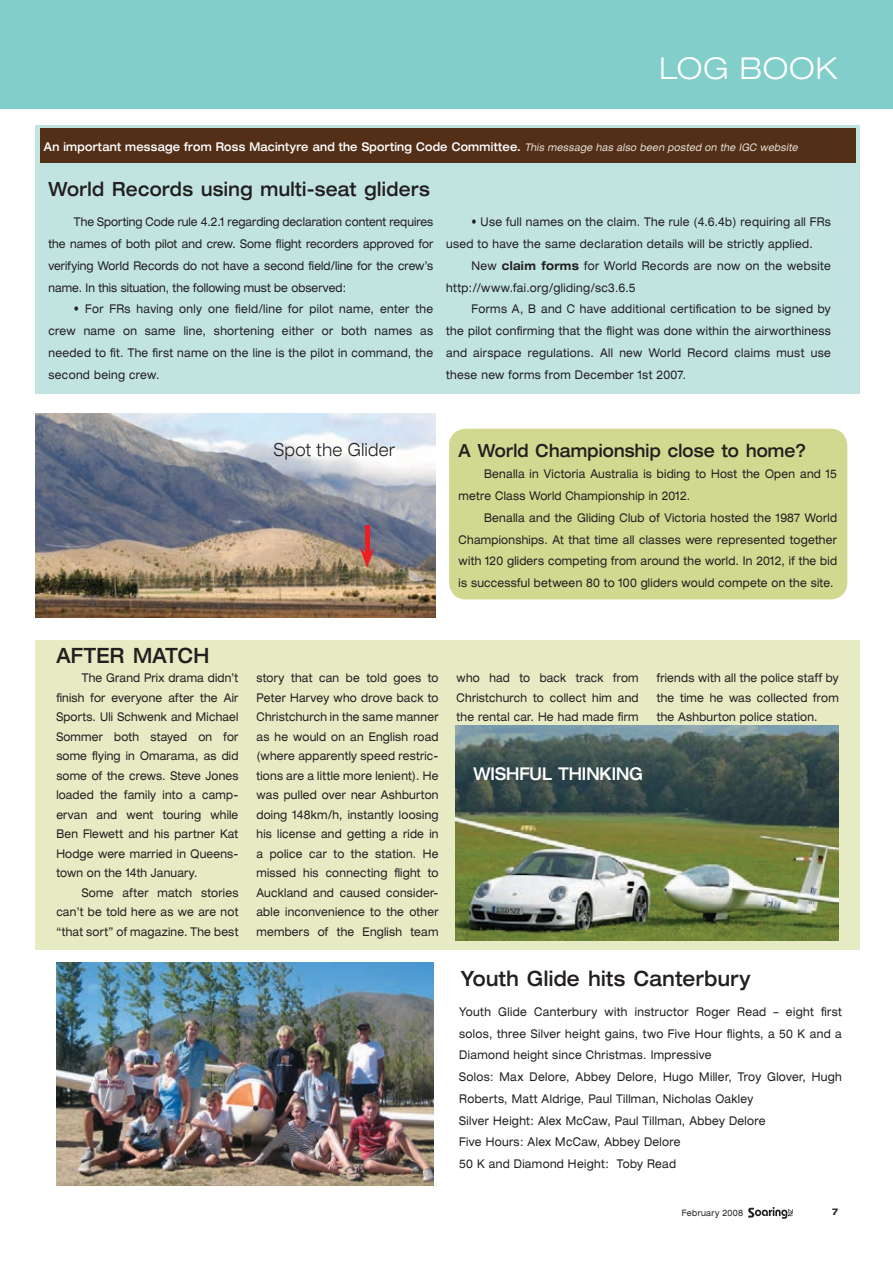
<style>
.page{position:relative;width:893px;height:1263px;background:#fff}
.page>*{position:absolute;margin:0;border:0;box-sizing:border-box;transform-origin:0 0}
.t1{font:300 expanded 30px "Helvetica Neue";letter-spacing:.025em;color:#fff}
.t2{font:500 expanded 21px "Helvetica Neue";letter-spacing:.02em;color:#231f20;scale:.85 1}
.t3{font:500 expanded 19.5px "Helvetica Neue";letter-spacing:.02em;color:#231f20;scale:.85 1}
.t4{font:500 expanded 18px "Helvetica Neue";letter-spacing:.01em;color:#231f20;scale:.85 1}
.t5{font:300 expanded 18px "Helvetica Neue";letter-spacing:.03em;color:#231f20;scale:.85 1}
.t6{font:500 expanded 17.55px "Helvetica Neue";color:#fff;scale:.85 1}
.t7{font:expanded 12px/19.5px "Helvetica Neue";letter-spacing:.03em;color:#231f20;text-align:justify;scale:.85 1}
.t8{font:500 expanded 12px "Helvetica Neue";letter-spacing:.025em;color:#fff;scale:.85 1}
.t9{font:700 expanded 9.3px "Helvetica Neue";color:#231f20;scale:.85 1}
.t10{font:expanded 8.85px "Helvetica Neue";letter-spacing:.045em;color:#231f20;scale:.85 1}
.s1{font-weight:400;font-style:italic;font-size:10.5px;color:#e4ded7}
.s2{font-weight:700}
</style>
<div class="page">
<svg style="left:748px;top:1207px;width:45px;height:12px"></svg>
<div style="left:0;top:0;width:893px;height:109px;background:#82ceca"></div>
<div style="left:35px;top:125px;width:825px;height:268px;background:#c1e4e1"></div>
<img style="left:56px;top:963px;width:378px;height:222px">
<div style="left:35px;top:640px;width:825px;height:310px;background:#e6ebc4"></div>
<img style="left:455px;top:725px;width:384px;height:216px">
<img style="left:35px;top:414px;width:401px;height:204px">
<div style="left:40px;top:128px;width:815px;height:35px;background:#532f18"></div>
<hr style="left:365px;top:526px;width:4px;height:29px;background:#ee1d23">
<svg style="left:360px;top:547px;width:15px;height:21px"></svg>
<div style="left:449px;top:429px;width:398px;height:170px;background:#d1d990;border-radius:17px"></div>
<h1 class="t1" style="left:659px;top:50px;width:180px">LOG BOOK</h1>
<p class="t8" style="left:44px;top:139px;width:888px">An important message from Ross Macintyre and the Sporting Code Committee. <span class="s1">This message has also been posted on the IGC website</span></p>
<h3 class="t3" style="left:48px;top:177px;width:450px">World Records using multi-seat gliders</h3>
<p class="t7" style="left:48px;top:211px;width:454px;line-height:21.8px;text-indent:26px">The Sporting Code rule 4.2.1 regarding declaration content requires the names of both pilot and crew. Some flight recorders approved for verifying World Records do not have a second field/line for the crew’s name. In this situation, the following must be observed:</p>
<p class="t7" style="left:48px;top:298px;width:454px;line-height:21.8px;text-indent:26px">• For FRs having only one field/line for pilot name, enter the crew name on same line, shortening either or both names as needed to fit. The first name on the line is the pilot in command, the second being crew.</p>
<p class="t7" style="left:446px;top:211px;width:454px;line-height:21.8px;text-indent:26px">• Use full names on the claim. The rule (4.6.4b) requiring all FRs used to have the same declaration details will be strictly applied.</p>
<p class="t7" style="left:446px;top:254px;width:454px;line-height:21.8px;text-indent:26px">New <span class="s2">claim forms</span> for World Records are now on the website http://www.fai.org/gliding/sc3.6.5</p>
<p class="t7" style="left:446px;top:298px;width:454px;line-height:21.8px;text-indent:26px">Forms A, B and C have additional certification to be signed by the pilot confirming that the flight was done within the airworthiness and airspace regulations. All new World Record claims must use these new forms from December 1st 2007.</p>
<h3 class="t5" style="left:274px;top:439px;width:144px">Spot the Glider</h3>
<h3 class="t4" style="left:459px;top:439px;width:410px">A World Championship close to home?</h3>
<p class="t7" style="left:459px;top:463px;width:447px;line-height:21.8px;text-indent:26px">Benalla in Victoria Australia is biding to Host the Open and 15 metre Class World Championship in 2012.</p>
<p class="t7" style="left:459px;top:507px;width:447px;line-height:21.8px;text-indent:26px">Benalla and the Gliding Club of Victoria hosted the 1987 World Championships. At that time all classes were represented together with 120 gliders competing from around the world. In 2012, if the bid is successful between 80 to 100 gliders would compete on the site.</p>
<h2 class="t2" style="left:56px;top:642px;width:182px">AFTER MATCH</h2>
<p class="t7" style="left:56px;top:668px;width:216px;text-indent:26px">The Grand Prix drama didn’t finish for everyone after the Air Sports. Uli Schwenk and Michael Sommer both stayed on for some flying in Omarama, as did some of the crews. Steve Jones loaded the family into a camp&shy;ervan and went touring while Ben Flewett and his partner Kat Hodge were married in Queens&shy;town on the 14th January.</p>
<p class="t7" style="left:56px;top:882px;width:216px;text-indent:26px">Some after match stories can’t be told here as we are not “that sort” of magazine. The best</p>
<p class="t7" style="left:256px;top:668px;width:216px">story that can be told goes to Peter Harvey who drove back to Christchurch in the same manner as he would on an English road (where apparently speed restric&shy;tions are a little more lenient). He was pulled over near Ashburton doing 148km/h, instantly loosing his license and getting a ride in a police car to the station. He missed his connecting flight to Auckland and caused consider&shy;able inconvenience to the other members of the English team</p>
<p class="t7" style="left:457px;top:668px;width:216px">who had to back track from Christchurch to collect him and the rental car. He had made firm</p>
<p class="t7" style="left:657px;top:668px;width:216px">friends with all the police staff by the time he was collected from the Ashburton police station.</p>
<h3 class="t6" style="left:473px;top:762px;width:201px">WISHFUL THINKING</h3>
<h2 class="t2" style="left:461px;top:965px;width:342px">Youth Glide hits Canterbury</h2>
<p class="t7" style="left:459px;top:1000px;width:452px;line-height:21.8px;text-align:left">Youth Glide Canterbury with instructor Roger Read – eight first solos, three Silver height gains, two Five Hour flights, a 50 K and a Diamond height since Christmas. Impressive<br>Solos: Max Delore, Abbey Delore, Hugo Miller, Troy Glover, Hugh Roberts, Matt Aldrige, Paul Tillman, Nicholas Oakley<br>Silver Height: Alex McCaw, Paul Tillman, Abbey Delore<br>Five Hours: Alex McCaw, Abbey Delore<br>50 K and Diamond Height: Toby Read</p>
<p class="t10" style="left:682px;top:1207px;width:74px">February 2008</p>
<p class="t9" style="left:832px;top:1206px;width:9px">7</p>
</div>
